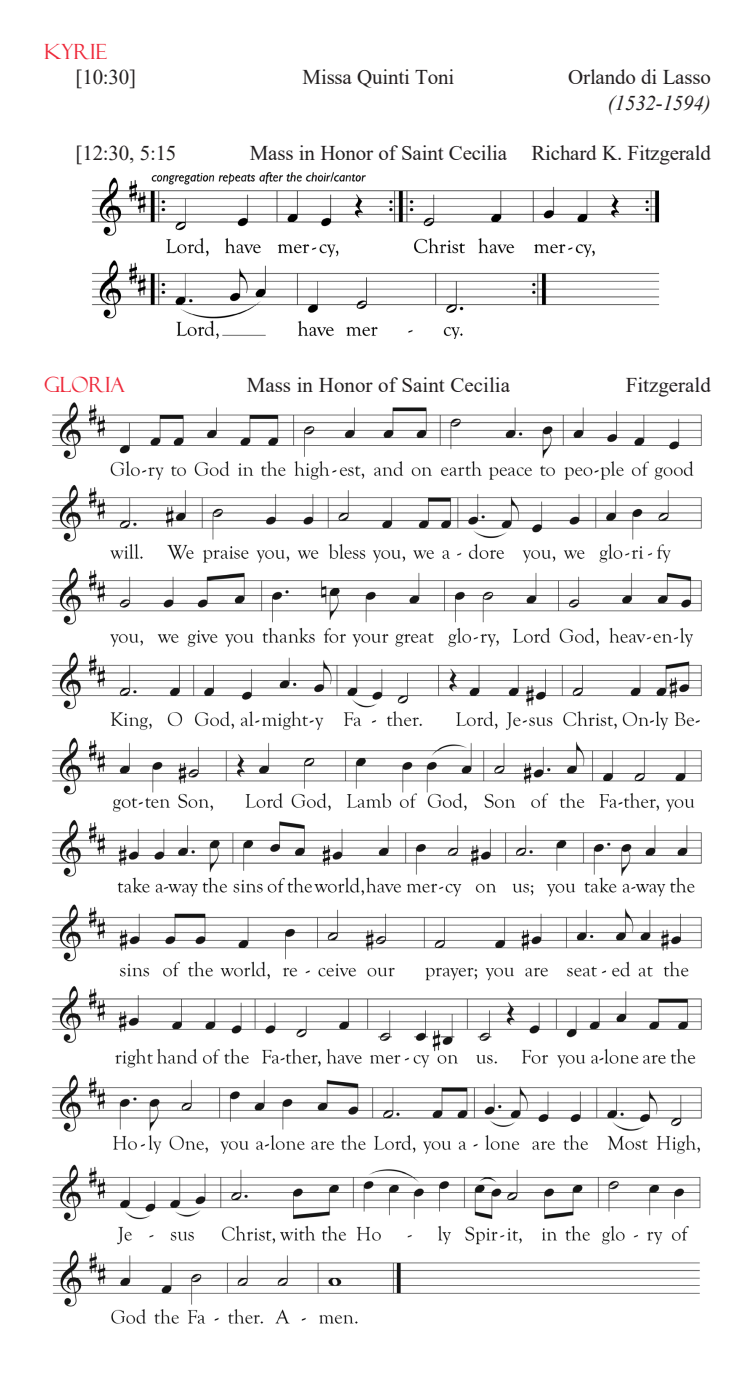
<style>
.page{position:relative;width:756px;height:1386px;background:#fff}
.page>*{position:absolute;margin:0;border:0;box-sizing:border-box;transform-origin:0 0}
.t1{font:21px "Times New Roman";letter-spacing:-.01em;color:#231f20}
.t2{font:21px "Felix Titling";color:#ee2839}
.t3{font:italic 21px "Times New Roman";letter-spacing:-.01em;color:#231f20}
</style>
<div class="page">
<img style="left:92px;top:171px;width:568px;height:167px">
<img style="left:52px;top:402px;width:650px;height:922px">
<p class="t2" style="left:44px;top:40px;width:64px">KYRIE</p>
<p class="t1" style="left:76px;top:63px;width:62px">[10:30]</p>
<p class="t1" style="left:303px;top:63px;width:153px">Missa Quinti Toni</p>
<p class="t1" style="left:568px;top:63px;width:144px">Orlando di Lasso</p>
<p class="t3" style="left:608px;top:88px;width:104px">(1532-1594)</p>
<p class="t1" style="left:76px;top:138px;width:102px">[12:30, 5:15</p>
<p class="t1" style="left:250px;top:138px;width:463px">Mass in Honor of Saint Cecilia Richard K. Fitzgerald</p>
<p class="t2" style="left:44px;top:373px;width:82px">GLORIA</p>
<p class="t1" style="left:247px;top:371px;width:265px">Mass in Honor of Saint Cecilia</p>
<p class="t1" style="left:626px;top:371px;width:87px">Fitzgerald</p>
</div>
